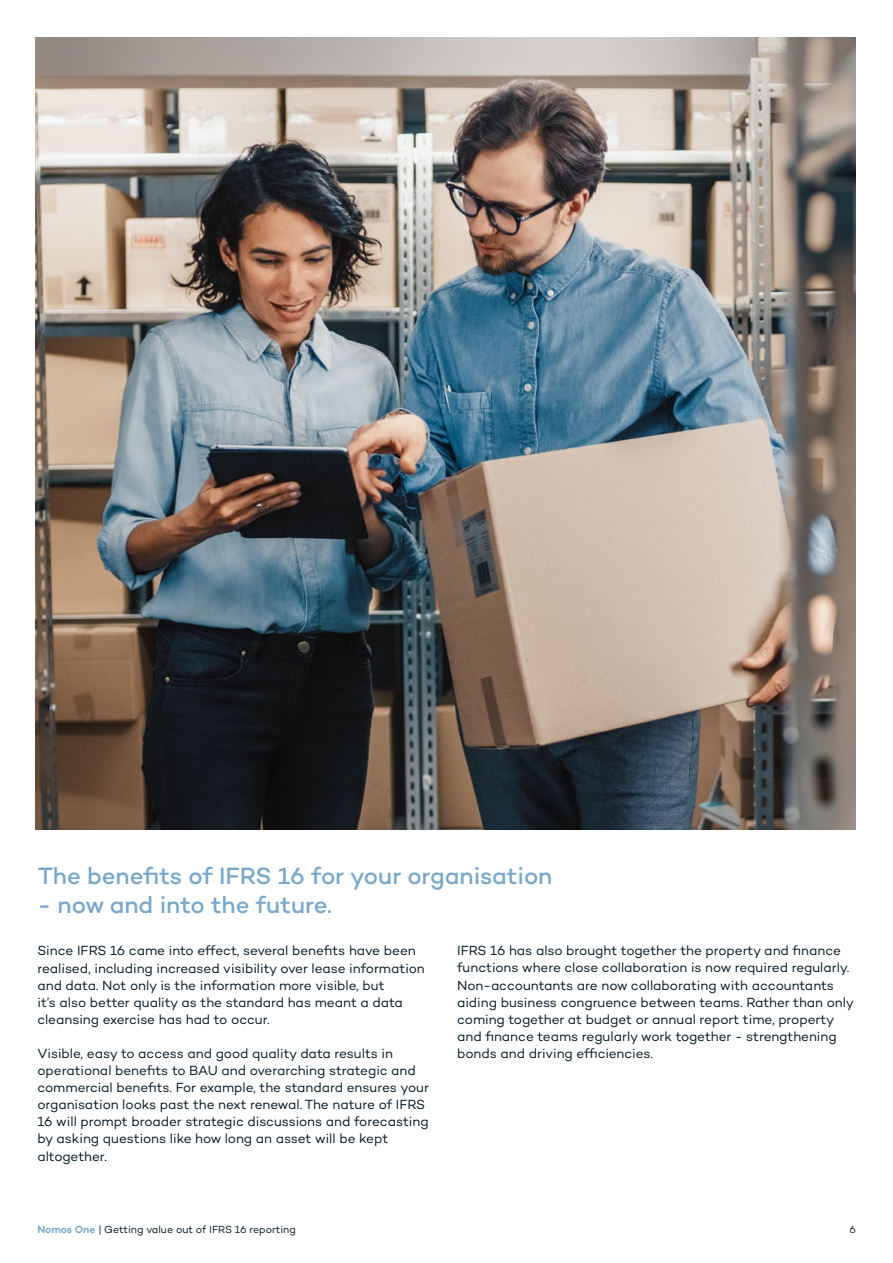
<style>
.page{position:relative;width:893px;height:1263px;background:#fff}
.page>*{position:absolute;margin:0;border:0;box-sizing:border-box;transform-origin:0 0}
.t1{font:500 24px "Campton";letter-spacing:-.005em;color:#78a7ca}
.t2{font:13.5px/17.1px "Campton";letter-spacing:-.005em;color:#001421}
.t3{font:10.5px "Campton";color:#001421}
.s1{font-weight:600;color:#78a7ca}
</style>
<div class="page">
<img style="left:36px;top:37px;width:819px;height:792px">
<h1 class="t1" style="left:38px;top:860px;width:516px">The benefits of IFRS 16 for your organisation</h1>
<h1 class="t1" style="left:38px;top:889px;width:296px">- now and into the future.</h1>
<p class="t2" style="left:37px;top:942px;width:389px">Since IFRS 16 came into effect, several benefits have been realised, including increased visibility over lease information and data. Not only is the information more visible, but<br>it’s also better quality as the standard has meant a data cleansing exercise has had to occur.</p>
<p class="t2" style="left:37px;top:1044px;width:393px">Visible, easy to access and good quality data results in operational benefits to BAU and overarching strategic and commercial benefits. For example, the standard ensures your organisation looks past the next renewal. The nature of IFRS 16 will prompt broader strategic discussions and forecasting by asking questions like how long an asset will be kept altogether.</p>
<p class="t2" style="left:457px;top:942px;width:398px">IFRS 16 has also brought together the property and finance functions where close collaboration is now required regularly.<br>Non-accountants are now collaborating with accountants aiding business congruence between teams. Rather than only coming together at budget or annual report time, property and finance teams regularly work together - strengthening bonds and driving efficiencies.</p>
<p class="t3" style="left:37px;top:1222px;width:260px"><span class="s1">Nomos One</span> | Getting value out of IFRS 16 reporting</p>
<p class="t3" style="left:850px;top:1223px;width:8px">6</p>
</div>
